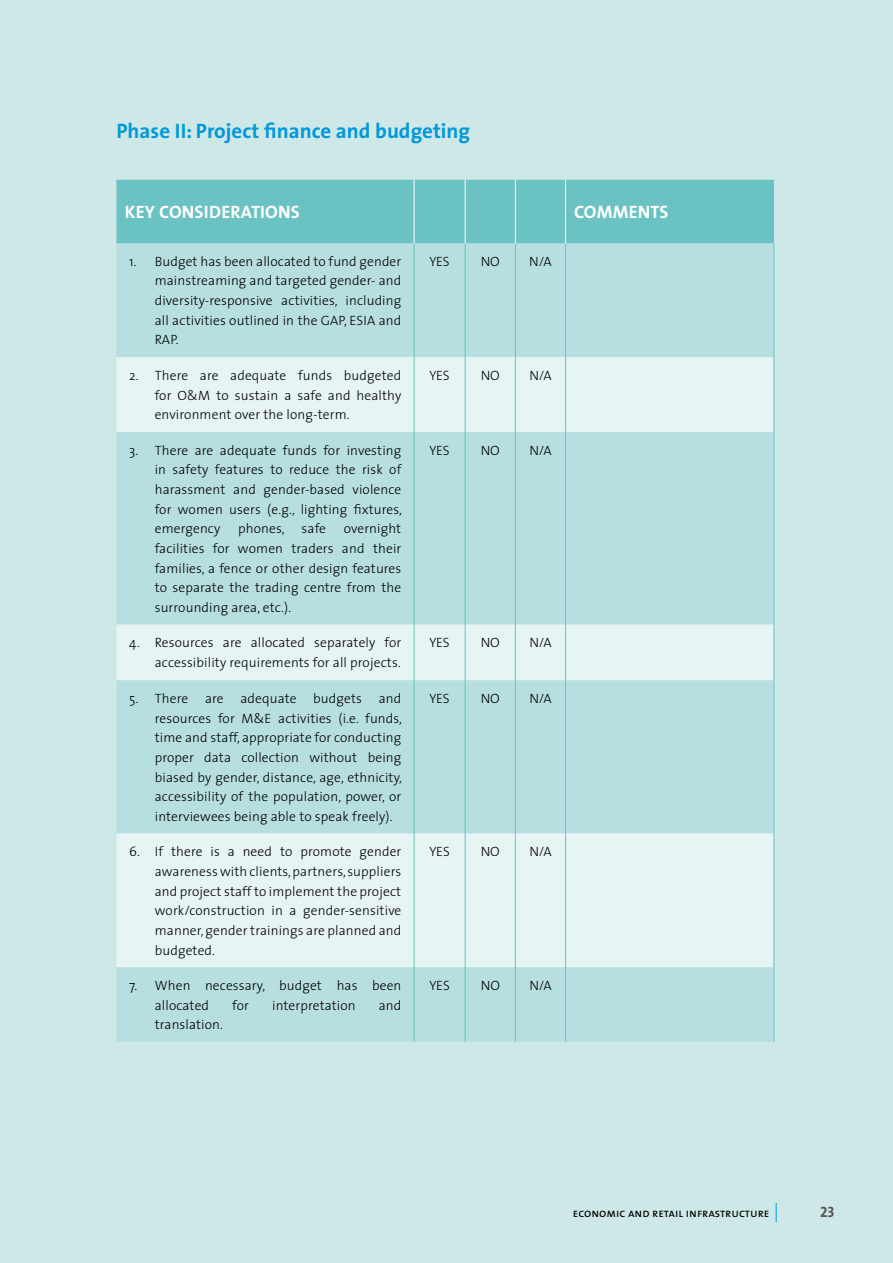
<style>
.page{position:relative;width:893px;height:1263px;background:#cee8e8}
.page>*{position:absolute;margin:0;border:0;box-sizing:border-box;transform-origin:0 0}
.t1{font:700 21px "The Sans";color:#0098d8}
.t2{font:700 18px "The Sans";letter-spacing:.01em;color:#fff}
.t3{font:15px "The Sans Bold Caps";color:#575756}
.t4{font:300 13.5px/19.6px "The Sans";letter-spacing:.01em;color:#000;text-align:justify}
.t5{font:12px "The Sans Caps";color:#000}
</style>
<div class="page">
<svg style="left:776px;top:1203px;width:1px;height:19px"></svg>
<div style="left:116px;top:180px;width:658px;height:64px;background:#6ac3c2"></div>
<div style="left:116px;top:244px;width:658px;height:798px;background:#b8dfdf"></div>
<svg style="left:116px;top:357px;width:658px;height:610px;background:#cce7e7"></svg>
<hr style="left:414px;top:244px;width:1px;height:113px;background:#6ac3c2">
<hr style="left:465px;top:244px;width:1px;height:113px;background:#6ac3c2">
<hr style="left:515px;top:244px;width:1px;height:113px;background:#6ac3c2">
<hr style="left:565px;top:244px;width:1px;height:113px;background:#6ac3c2">
<hr style="left:774px;top:244px;width:1px;height:113px;background:#6ac3c2">
<hr style="left:414px;top:432px;width:1px;height:192px;background:#6ac3c2">
<hr style="left:465px;top:432px;width:1px;height:192px;background:#6ac3c2">
<hr style="left:515px;top:432px;width:1px;height:192px;background:#6ac3c2">
<hr style="left:565px;top:432px;width:1px;height:192px;background:#6ac3c2">
<hr style="left:774px;top:432px;width:1px;height:192px;background:#6ac3c2">
<hr style="left:414px;top:680px;width:1px;height:153px;background:#6ac3c2">
<hr style="left:465px;top:680px;width:1px;height:153px;background:#6ac3c2">
<hr style="left:515px;top:680px;width:1px;height:153px;background:#6ac3c2">
<hr style="left:565px;top:680px;width:1px;height:153px;background:#6ac3c2">
<hr style="left:774px;top:680px;width:1px;height:153px;background:#6ac3c2">
<hr style="left:414px;top:967px;width:1px;height:75px;background:#6ac3c2">
<hr style="left:465px;top:967px;width:1px;height:75px;background:#6ac3c2">
<hr style="left:515px;top:967px;width:1px;height:75px;background:#6ac3c2">
<hr style="left:565px;top:967px;width:1px;height:75px;background:#6ac3c2">
<hr style="left:774px;top:967px;width:1px;height:75px;background:#6ac3c2">
<hr style="left:414px;top:357px;width:1px;height:75px;background:#6ac3c2">
<hr style="left:465px;top:357px;width:1px;height:75px;background:#6ac3c2">
<hr style="left:515px;top:357px;width:1px;height:75px;background:#6ac3c2">
<hr style="left:565px;top:357px;width:1px;height:75px;background:#6ac3c2">
<hr style="left:774px;top:357px;width:1px;height:75px;background:#6ac3c2">
<hr style="left:414px;top:624px;width:1px;height:56px;background:#6ac3c2">
<hr style="left:465px;top:624px;width:1px;height:56px;background:#6ac3c2">
<hr style="left:515px;top:624px;width:1px;height:56px;background:#6ac3c2">
<hr style="left:565px;top:624px;width:1px;height:56px;background:#6ac3c2">
<hr style="left:774px;top:624px;width:1px;height:56px;background:#6ac3c2">
<hr style="left:414px;top:833px;width:1px;height:134px;background:#6ac3c2">
<hr style="left:465px;top:833px;width:1px;height:134px;background:#6ac3c2">
<hr style="left:515px;top:833px;width:1px;height:134px;background:#6ac3c2">
<hr style="left:565px;top:833px;width:1px;height:134px;background:#6ac3c2">
<hr style="left:774px;top:833px;width:1px;height:134px;background:#6ac3c2">
<hr style="left:565px;top:180px;width:1px;height:64px;background:#fff">
<hr style="left:515px;top:180px;width:1px;height:64px;background:#fff">
<hr style="left:414px;top:180px;width:1px;height:64px;background:#fff">
<hr style="left:465px;top:180px;width:1px;height:64px;background:#fff">
<h1 class="t1" style="left:116px;top:114px;width:355px">Phase II: Project finance and budgeting</h1>
<h2 class="t2" style="left:125px;top:197px;width:177px">KEY CONSIDERATIONS</h2>
<h2 class="t2" style="left:574px;top:197px;width:96px">COMMENTS</h2>
<p class="t4" style="left:155px;top:251px;width:248px;text-indent:-26px">1. Budget has been allocated to fund gender mainstreaming and targeted gender- and diversity-responsive activities, including all activities outlined in the GAP, ESIA and RAP.</p>
<p class="t4" style="left:429px;top:251px;width:22px">YES</p>
<p class="t4" style="left:481px;top:251px;width:21px">NO</p>
<p class="t4" style="left:529px;top:251px;width:24px">N/A</p>
<p class="t4" style="left:155px;top:365px;width:248px;text-indent:-26px">2. There are adequate funds budgeted for O&amp;M to sustain a safe and healthy environment over the long-term.</p>
<p class="t4" style="left:430px;top:365px;width:22px">YES</p>
<p class="t4" style="left:481px;top:365px;width:21px">NO</p>
<p class="t4" style="left:529px;top:365px;width:24px">N/A</p>
<p class="t4" style="left:155px;top:440px;width:249px;text-indent:-26px">3. There are adequate funds for investing in safety features to reduce the risk of harassment and gender-based violence for women users (e.g., lighting fixtures, emergency</p>
<p class="t4" style="left:430px;top:440px;width:22px">YES</p>
<p class="t4" style="left:481px;top:440px;width:21px">NO</p>
<p class="t4" style="left:529px;top:440px;width:24px">N/A</p>
<p class="t4" style="left:238px;top:518px;width:48px">phones,</p>
<p class="t4" style="left:302px;top:518px;width:26px">safe</p>
<p class="t4" style="left:155px;top:518px;width:248px;text-indent:189px">overnight facilities for women traders and their families, a fence or other design features to separate the trading centre from the surrounding area, etc.).</p>
<p class="t4" style="left:129px;top:632px;width:274px;text-align:right">4. Resources are allocated separately for accessibility requirements for all projects.</p>
<p class="t4" style="left:430px;top:632px;width:22px">YES</p>
<p class="t4" style="left:481px;top:632px;width:21px">NO</p>
<p class="t4" style="left:529px;top:632px;width:24px">N/A</p>
<p class="t4" style="left:155px;top:688px;width:249px;text-indent:-26px">5. There are adequate budgets and resources for M&amp;E activities (i.e. funds, time and staff, appropriate for conducting proper data collection without being biased by gender, distance, age, ethnicity, accessibility of the population, power, or interviewees being able to speak freely).</p>
<p class="t4" style="left:430px;top:688px;width:22px">YES</p>
<p class="t4" style="left:481px;top:688px;width:21px">NO</p>
<p class="t4" style="left:529px;top:688px;width:24px">N/A</p>
<p class="t4" style="left:155px;top:841px;width:248px;text-indent:-26px">6. If there is a need to promote gender awareness with clients, partners, suppliers and project staff to implement the project work/construction in a gender-sensitive manner, gender trainings are planned and budgeted.</p>
<p class="t4" style="left:430px;top:841px;width:22px">YES</p>
<p class="t4" style="left:481px;top:841px;width:21px">NO</p>
<p class="t4" style="left:529px;top:841px;width:24px">N/A</p>
<p class="t4" style="left:155px;top:975px;width:248px;text-indent:-26px">7. When necessary, budget has been allocated</p>
<p class="t4" style="left:430px;top:975px;width:22px">YES</p>
<p class="t4" style="left:481px;top:975px;width:21px">NO</p>
<p class="t4" style="left:529px;top:975px;width:24px">N/A</p>
<p class="t4" style="left:232px;top:995px;width:18px">for</p>
<p class="t4" style="left:272px;top:995px;width:85px">interpretation</p>
<p class="t4" style="left:379px;top:995px;width:24px">and</p>
<p class="t4" style="left:155px;top:1014px;width:70px">translation.</p>
<p class="t5" style="left:573px;top:1203px;width:198px">economic and retail infrastructure</p>
<p class="t3" style="left:820px;top:1199px;width:16px">23</p>
</div>
